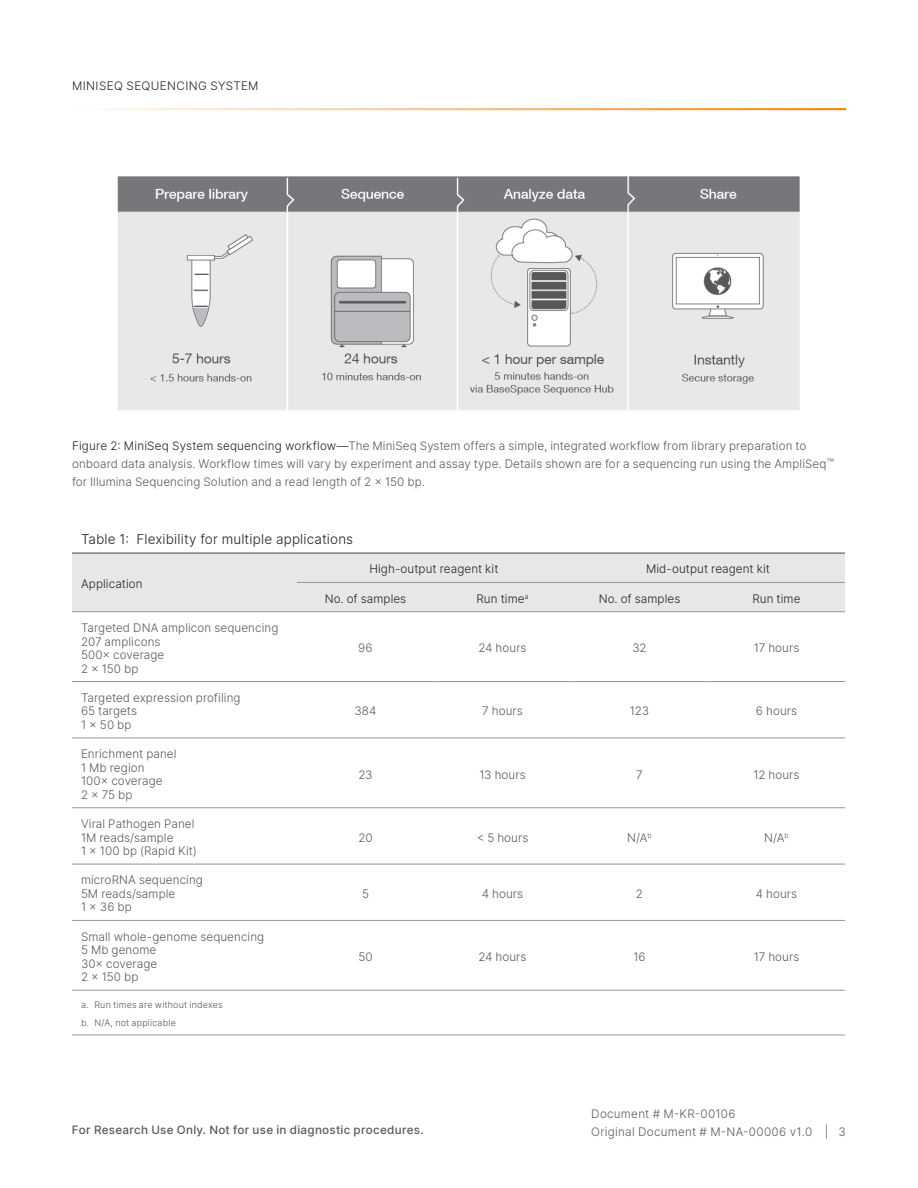
<style>
.page{position:relative;width:918px;height:1188px;background:#fff}
.page>*{position:absolute;margin:0;border:0;box-sizing:border-box;transform-origin:0 0}
.t1{font:300 13.5px "Inter";letter-spacing:.01em;color:#231f20}
.t2{font:300 11.7px/13.5px "Inter";letter-spacing:.01em;color:#57585a}
.t3{font:300 11.7px "Inter";letter-spacing:.01em;color:#231f20}
.t4{font:500 11.7px "Inter";letter-spacing:.02em;color:#57585a}
.t5{font:300 9px/18px "Inter";letter-spacing:.015em;color:#57585a}
.s1{color:#231f20}
</style>
<div class="page">
<hr style="left:72px;top:108px;width:774px;height:2px;background:#ed8b22">
<img style="left:117px;top:176px;width:683px;height:234px">
<div style="left:72px;top:554px;width:773px;height:57px;background:#e6e7e9"></div>
<hr style="left:297px;top:582px;width:137px;height:1px;background:#939598">
<hr style="left:434px;top:582px;width:137px;height:1px;background:#939598">
<hr style="left:571px;top:582px;width:137px;height:1px;background:#939598">
<hr style="left:708px;top:582px;width:137px;height:1px;background:#939598">
<hr style="left:72px;top:611px;width:225px;height:1px;background:#939598">
<hr style="left:297px;top:611px;width:137px;height:1px;background:#939598">
<hr style="left:434px;top:611px;width:137px;height:1px;background:#939598">
<hr style="left:571px;top:611px;width:137px;height:1px;background:#939598">
<hr style="left:708px;top:611px;width:137px;height:1px;background:#939598">
<hr style="left:72px;top:681px;width:225px;height:1px;background:#939598">
<hr style="left:297px;top:681px;width:137px;height:1px;background:#939598">
<hr style="left:434px;top:681px;width:137px;height:1px;background:#939598">
<hr style="left:571px;top:681px;width:137px;height:1px;background:#939598">
<hr style="left:708px;top:681px;width:137px;height:1px;background:#939598">
<hr style="left:72px;top:738px;width:225px;height:1px;background:#939598">
<hr style="left:297px;top:738px;width:137px;height:1px;background:#939598">
<hr style="left:434px;top:738px;width:137px;height:1px;background:#939598">
<hr style="left:571px;top:738px;width:137px;height:1px;background:#939598">
<hr style="left:708px;top:738px;width:137px;height:1px;background:#939598">
<hr style="left:72px;top:807px;width:225px;height:1px;background:#939598">
<hr style="left:297px;top:807px;width:137px;height:1px;background:#939598">
<hr style="left:434px;top:807px;width:137px;height:1px;background:#939598">
<hr style="left:571px;top:807px;width:137px;height:1px;background:#939598">
<hr style="left:708px;top:807px;width:137px;height:1px;background:#939598">
<hr style="left:72px;top:864px;width:225px;height:1px;background:#939598">
<hr style="left:297px;top:864px;width:137px;height:1px;background:#939598">
<hr style="left:434px;top:864px;width:137px;height:1px;background:#939598">
<hr style="left:571px;top:864px;width:137px;height:1px;background:#939598">
<hr style="left:708px;top:864px;width:137px;height:1px;background:#939598">
<hr style="left:72px;top:920px;width:225px;height:1px;background:#939598">
<hr style="left:297px;top:920px;width:137px;height:1px;background:#939598">
<hr style="left:434px;top:920px;width:137px;height:1px;background:#939598">
<hr style="left:571px;top:920px;width:137px;height:1px;background:#939598">
<hr style="left:708px;top:920px;width:137px;height:1px;background:#939598">
<hr style="left:72px;top:553px;width:225px;height:1px;background:#57585a">
<hr style="left:297px;top:553px;width:137px;height:1px;background:#57585a">
<hr style="left:434px;top:553px;width:137px;height:1px;background:#57585a">
<hr style="left:571px;top:553px;width:137px;height:1px;background:#57585a">
<hr style="left:708px;top:553px;width:137px;height:1px;background:#57585a">
<hr style="left:72px;top:990px;width:225px;height:1px;background:#939598">
<hr style="left:297px;top:990px;width:137px;height:1px;background:#939598">
<hr style="left:434px;top:990px;width:137px;height:1px;background:#939598">
<hr style="left:571px;top:990px;width:137px;height:1px;background:#939598">
<hr style="left:708px;top:990px;width:137px;height:1px;background:#939598">
<hr style="left:72px;top:1035px;width:225px;height:1px;background:#939598">
<hr style="left:297px;top:1035px;width:137px;height:1px;background:#939598">
<hr style="left:434px;top:1035px;width:137px;height:1px;background:#939598">
<hr style="left:571px;top:1035px;width:137px;height:1px;background:#939598">
<hr style="left:708px;top:1035px;width:137px;height:1px;background:#939598">
<p class="t3" style="left:72px;top:77px;width:97px">MiniSeq Sequencin</p>
<p class="t3" style="left:198px;top:77px;width:37px">g System</p>
<p class="t2" style="left:72px;top:437px;width:764px;line-height:18px"><span class="s1">Figure 2: MiniSeq System sequencing workflow—</span>The MiniSeq System offers a simple, integrated workflow from library preparation to onboard data analysis. Workflow times will vary by experiment and assay type. Details shown are for a sequencing run using the AmpliSeq<sup>™ </sup>for Illumina Sequencing Solution and a read length of 2 × 150 bp.</p>
<p class="t1" style="left:81px;top:530px;width:274px">Table 1: Flexibility for multiple applications</p>
<p class="t3" style="left:81px;top:576px;width:63px">Application</p>
<p class="t3" style="left:369px;top:561px;width:131px">High-output reagent kit</p>
<p class="t3" style="left:646px;top:561px;width:125px">Mid-output reagent kit</p>
<p class="t3" style="left:325px;top:590px;width:83px">No. of samples</p>
<p class="t3" style="left:477px;top:590px;width:53px">Run time<sup>a</sup></p>
<p class="t3" style="left:599px;top:590px;width:83px">No. of samples</p>
<p class="t3" style="left:752px;top:590px;width:50px">Run time</p>
<p class="t2" style="left:81px;top:621px;width:199px">Targeted DNA amplicon sequencing<br>207 amplicons<br>500× coverage<br>2 × 150 bp</p>
<p class="t2" style="left:81px;top:691px;width:161px">Targeted expression profiling<br>65 targets<br>1 × 50 bp</p>
<p class="t2" style="left:81px;top:747px;width:97px">Enrichment panel<br>1 Mb region<br>100× coverage<br>2 × 75 bp</p>
<p class="t2" style="left:81px;top:817px;width:117px">Viral Pathogen Panel<br>1M reads/sample<br>1 × 100 bp (Rapid Kit)</p>
<p class="t2" style="left:81px;top:873px;width:123px">microRNA sequencing<br>5M reads/sample<br>1 × 36 bp</p>
<p class="t2" style="left:81px;top:930px;width:185px">Small whole-genome sequencing<br>5 Mb genome<br>30× coverage<br>2 × 150 bp</p>
<p class="t5" style="left:81px;top:996px;width:143px">a. Run times are without indexes b. N/A, not applicable</p>
<p class="t2" style="left:358px;top:641px;width:16px">96</p>
<p class="t2" style="left:478px;top:641px;width:50px">24 hours</p>
<p class="t2" style="left:632px;top:641px;width:16px">32</p>
<p class="t2" style="left:754px;top:641px;width:47px">17 hours</p>
<p class="t2" style="left:354px;top:704px;width:24px">384</p>
<p class="t2" style="left:482px;top:704px;width:42px">7 hours</p>
<p class="t2" style="left:630px;top:704px;width:21px">123</p>
<p class="t2" style="left:756px;top:704px;width:43px">6 hours</p>
<p class="t2" style="left:358px;top:767px;width:16px">23</p>
<p class="t2" style="left:479px;top:767px;width:48px">13 hours</p>
<p class="t2" style="left:636px;top:767px;width:8px">7</p>
<p class="t2" style="left:754px;top:767px;width:48px">12 hours</p>
<p class="t2" style="left:358px;top:830px;width:16px">20</p>
<p class="t2" style="left:477px;top:830px;width:53px">&lt; 5 hours</p>
<p class="t2" style="left:627px;top:830px;width:26px">N/A<sup>b</sup></p>
<p class="t2" style="left:764px;top:830px;width:26px">N/A<sup>b</sup></p>
<p class="t2" style="left:362px;top:887px;width:8px">5</p>
<p class="t2" style="left:482px;top:887px;width:43px">4 hours</p>
<p class="t2" style="left:636px;top:887px;width:9px">2</p>
<p class="t2" style="left:756px;top:887px;width:43px">4 hours</p>
<p class="t2" style="left:358px;top:950px;width:16px">50</p>
<p class="t2" style="left:478px;top:950px;width:50px">24 hours</p>
<p class="t2" style="left:633px;top:950px;width:14px">16</p>
<p class="t2" style="left:754px;top:950px;width:47px">17 hours</p>
<p class="t4" style="left:72px;top:1121px;width:353px">For Research Use Only. Not for use in diagnostic procedures.</p>
<p class="t2" style="left:591px;top:1105px;width:222px;line-height:18px">Document # M-KR-00106<br>Original Document # M-NA-00006 v1.0</p>
<p class="t2" style="left:825px;top:1125px;width:23px">| 3</p>
</div>
